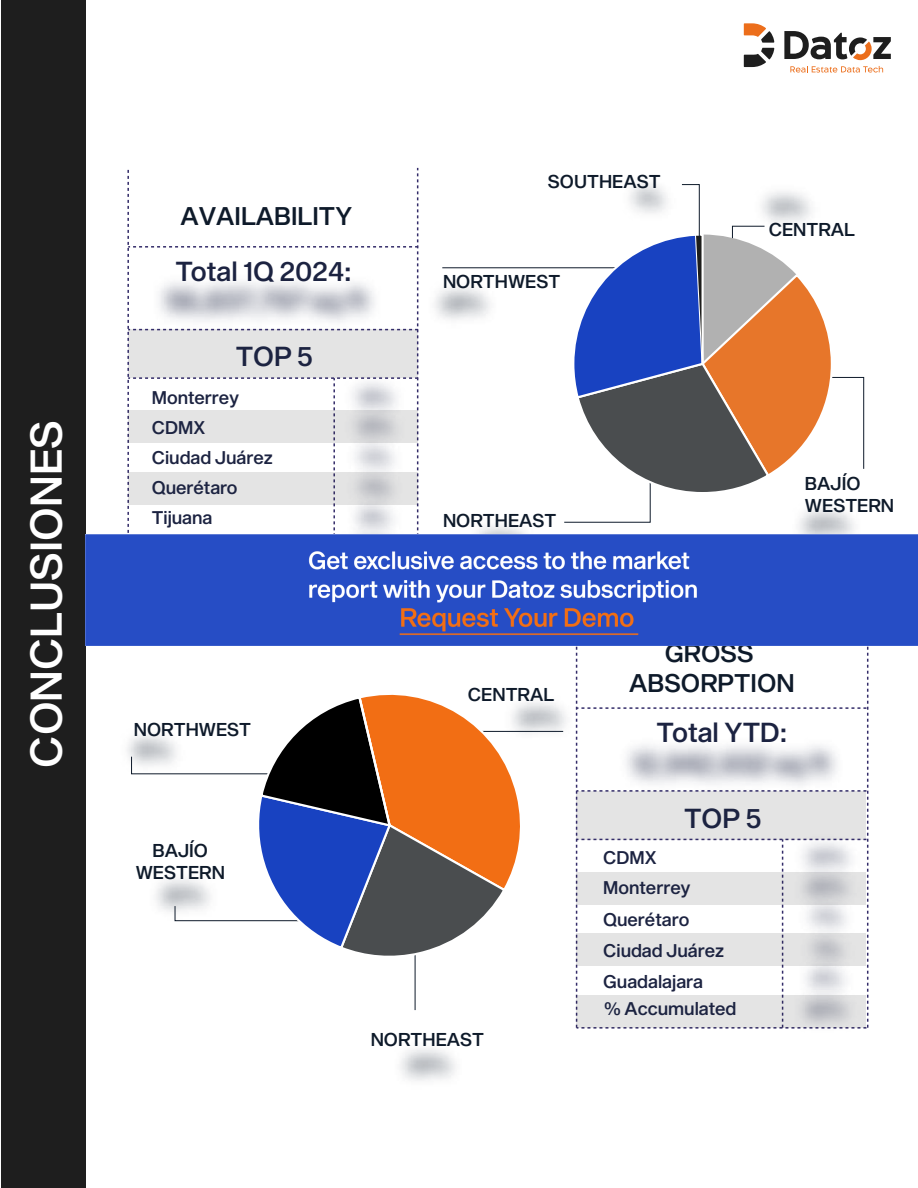
<style>
.page{position:relative;width:918px;height:1188px;background:#fff}
.page>*{position:absolute;margin:0;border:0;box-sizing:border-box;transform-origin:0 0}
.t1{font:43.5px "Sequel Sans Medium Head";color:#fff}
.t2{font:27px "Sequel Sans Medium Head";color:#1c2341}
.t3{font:25.05px/30.2px "Sequel Sans Medium Head";color:#0e1a2a;text-align:center}
.t4{font:18.3px/21.9px "Sequel Sans Medium Head";color:#0e1a2a;text-align:center}
.t5{font:18px/29.8px "Sequel Sans Medium Head";color:#1c2341}
</style>
<div class="page">
<div style="left:2px;top:1px;width:83px;height:1187px;background:#1e1e1e"></div>
<svg style="left:127px;top:168px;width:291px;height:367px"></svg>
<div style="left:128px;top:411px;width:290px;height:32px;background:#e4e4e4"></div>
<div style="left:128px;top:472px;width:290px;height:33px;background:#e4e4e4"></div>
<img style="left:752px;top:460px;width:150px;height:75px">
<img style="left:448px;top:525px;width:130px;height:10px">
<img style="left:388px;top:239px;width:150px;height:95px">
<hr style="left:442px;top:267px;width:184px;height:1px;background:#0e1a2a">
<div style="left:303px;top:334px;width:116px;height:30px;background:#e4e4e4"></div>
<img style="left:303px;top:364px;width:116px;height:120px">
<img style="left:301px;top:484px;width:147px;height:51px">
<hr style="left:415px;top:948px;width:1px;height:62px;background:#0e1a2a">
<svg style="left:576px;top:647px;width:292px;height:382px"></svg>
<img style="left:400px;top:1000px;width:55px;height:81px">
<img style="left:85px;top:686px;width:46px;height:134px">
<img style="left:525px;top:653px;width:89px;height:134px">
<hr style="left:449px;top:731px;width:114px;height:1px;background:#0e1a2a">
<div style="left:753px;top:794px;width:116px;height:132px;background:#e4e4e4"></div>
<img style="left:754px;top:824px;width:115px;height:123px">
<img style="left:758px;top:854px;width:111px;height:93px">
<img style="left:759px;top:887px;width:110px;height:60px">
<img style="left:754px;top:947px;width:115px;height:82px">
<svg style="left:131px;top:694px;width:394px;height:266px"></svg>
<svg style="left:744px;top:23px;width:30px;height:44px"></svg>
<svg style="left:784px;top:31px;width:107px;height:29px"></svg>
<svg style="left:790px;top:66px;width:93px;height:7px"></svg>
<svg style="left:563px;top:184px;width:301px;height:339px"></svg>
<img style="left:85px;top:535px;width:833px;height:111px">
<h1 class="t1" style="left:21px;top:738px;width:349px;rotate:-90deg">CONCLUSIONES</h1>
<h1 class="t1" style="left:15px;top:768px;width:349px;rotate:-90deg">CONCLUSIONES</h1>
<h3 class="t3" style="left:180px;top:202px;width:173px">AVAILABILITY</h3>
<h2 class="t2" style="left:175px;top:252px;width:178px">Total 1Q 2024:</h2>
<h2 class="t2" style="left:236px;top:337px;width:79px">TOP 5</h2>
<p class="t5" style="left:152px;top:383px;width:89px">Monterrey<br>CDMX</p>
<p class="t5" style="left:152px;top:443px;width:122px">Ciudad Juárez</p>
<p class="t5" style="left:152px;top:473px;width:87px">Querétaro<br>Tijuana</p>
<p class="t4" style="left:548px;top:171px;width:114px">SOUTHEAST</p>
<p class="t4" style="left:443px;top:272px;width:119px">NORTHWEST</p>
<p class="t4" style="left:443px;top:511px;width:115px">NORTHEAST</p>
<p class="t4" style="left:769px;top:220px;width:88px">CENTRAL</p>
<p class="t4" style="left:805px;top:473px;width:91px;text-align:left">BAJÍO<br>WESTERN</p>
<p class="t4" style="left:134px;top:719px;width:119px">NORTHWEST</p>
<p class="t4" style="left:136px;top:840px;width:91px">BAJÍO<br>WESTERN</p>
<p class="t4" style="left:468px;top:685px;width:88px">CENTRAL</p>
<p class="t4" style="left:371px;top:1029px;width:115px">NORTHEAST</p>
<h3 class="t3" style="left:629px;top:639px;width:167px">GROSS<br>ABSORPTION</h3>
<h2 class="t2" style="left:657px;top:713px;width:132px">Total YTD:</h2>
<h2 class="t2" style="left:684px;top:799px;width:79px">TOP 5</h2>
<p class="t5" style="left:603px;top:843px;width:89px">CDMX<br>Monterrey</p>
<p class="t5" style="left:603px;top:905px;width:88px">Querétaro</p>
<p class="t5" style="left:603px;top:935px;width:122px;line-height:31px">Ciudad Juárez<br>Guadalajara</p>
<p class="t5" style="left:604px;top:994px;width:134px">% Accumulated</p>
</div>
